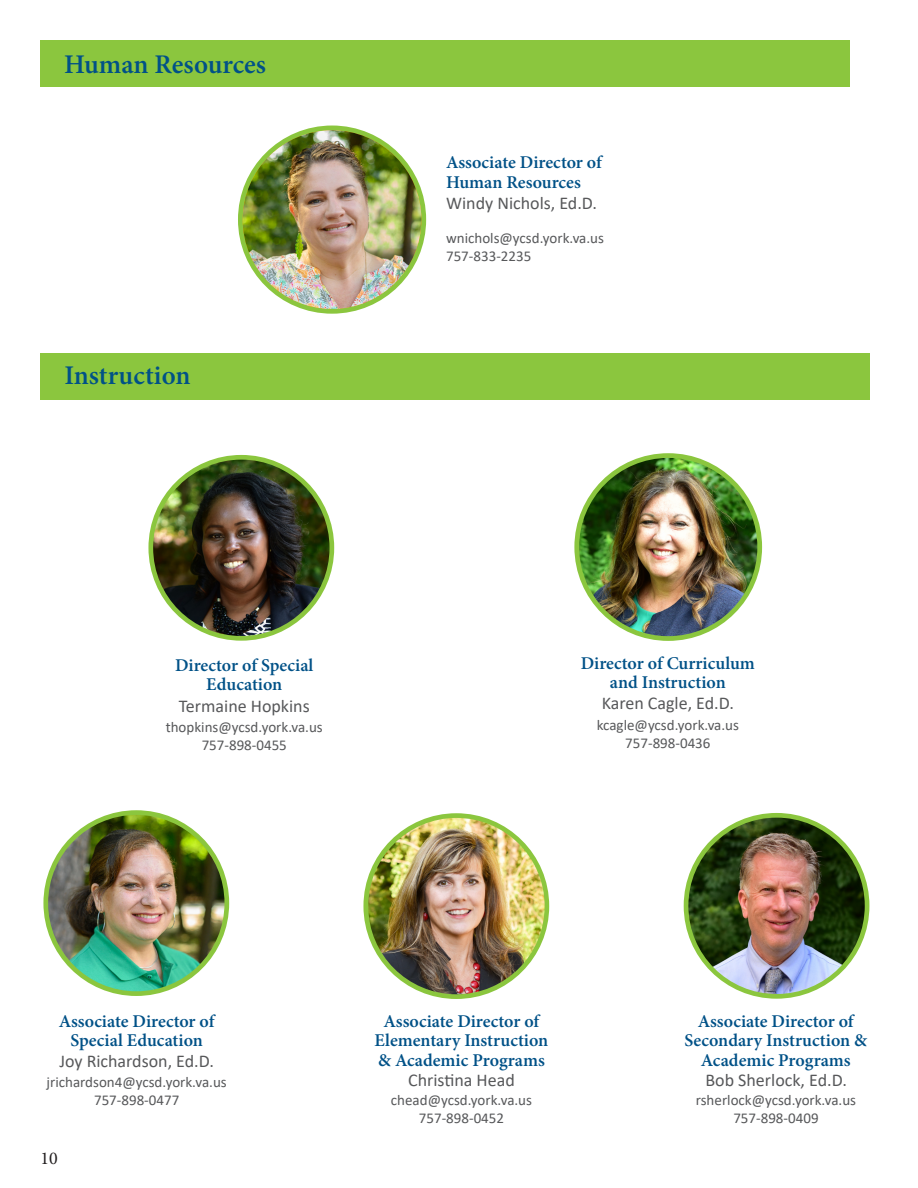
<style>
.page{position:relative;width:918px;height:1188px;background:#fff}
.page>*{position:absolute;margin:0;border:0;box-sizing:border-box;transform-origin:0 0}
.t1{font:600 27px "Minion Pro";color:#005187}
.t2{font:600 18px/19.5px "Minion Pro";color:#005187;text-align:center}
.t3{font:18px "Calibri";color:#57585a}
.t4{font:18px "Minion Pro";color:#231f20}
.t5{font:15px "Calibri";color:#57585a}
</style>
<div class="page">
<div style="left:40px;top:353px;width:830px;height:47px;background:#8bc63e"></div>
<div style="left:40px;top:40px;width:810px;height:47px;background:#8bc63e"></div>
<div style="left:684px;top:813px;width:185px;height:186px;background:#8bc63e;border-radius:50%"></div>
<img style="left:688px;top:818px;width:177px;height:176px;border-radius:88px">
<svg style="left:574px;top:453px;width:188px;height:188px;fill:#8bc63e"></svg>
<img style="left:579px;top:458px;width:178px;height:178px;border-radius:89px">
<svg style="left:363px;top:813px;width:186px;height:186px;fill:#8bc63e"></svg>
<img style="left:368px;top:818px;width:177px;height:176px;border-radius:88px">
<svg style="left:148px;top:455px;width:186px;height:186px;fill:#8bc63e"></svg>
<img style="left:153px;top:460px;width:177px;height:176px;border-radius:88px">
<svg style="left:43px;top:810px;width:186px;height:186px;fill:#8bc63e"></svg>
<img style="left:48px;top:815px;width:177px;height:176px;border-radius:88px">
<svg style="left:238px;top:126px;width:188px;height:188px;fill:#8bc63e"></svg>
<img style="left:243px;top:130px;width:178px;height:179px;border-radius:89px">
<p class="t1" style="left:64px;top:46px;width:204px">Human Resources</p>
<p class="t1" style="left:64px;top:356px;width:128px">Instruction</p>
<p class="t2" style="left:446px;top:152px;width:157px">Associate Director of</p>
<p class="t2" style="left:446px;top:172px;width:136px">Human Resources</p>
<p class="t3" style="left:446px;top:190px;width:153px">Windy Nichols, Ed.D.</p>
<p class="t5" style="left:446px;top:228px;width:159px">wnichols@ycsd.york.va.us</p>
<p class="t5" style="left:446px;top:246px;width:87px">757-833-2235</p>
<p class="t2" style="left:175px;top:655px;width:140px">Director of Special<br>Education</p>
<p class="t3" style="left:179px;top:694px;width:132px">Termaine Hopkins</p>
<p class="t5" style="left:166px;top:717px;width:159px">thopkins@ycsd.york.va.us</p>
<p class="t5" style="left:202px;top:735px;width:87px">757-898-0455</p>
<p class="t2" style="left:581px;top:653px;width:176px">Director of Curriculum and Instruction</p>
<p class="t3" style="left:602px;top:691px;width:134px">Karen Cagle, Ed.D.</p>
<p class="t5" style="left:597px;top:714px;width:144px">kcagle@ycsd.york.va.us</p>
<p class="t5" style="left:625px;top:732px;width:87px">757-898-0436</p>
<p class="t2" style="left:59px;top:1011px;width:157px">Associate Director of<br>Special Education</p>
<p class="t3" style="left:59px;top:1048px;width:156px">Joy Richardson, Ed.D.</p>
<p class="t5" style="left:47px;top:1071px;width:182px">jrichardson4@ycsd.york.va.us</p>
<p class="t5" style="left:94px;top:1089px;width:87px">757-898-0477</p>
<p class="t4" style="left:40px;top:1146px;width:19px">10</p>
<p class="t2" style="left:375px;top:1011px;width:175px">Associate Director of<br>Elementary Instruction &amp; Academic Programs</p>
<p class="t3" style="left:408px;top:1068px;width:108px">Christina Head</p>
<p class="t5" style="left:391px;top:1090px;width:143px">chead@ycsd.york.va.us</p>
<p class="t5" style="left:419px;top:1108px;width:87px">757-898-0452</p>
<p class="t2" style="left:684px;top:1011px;width:184px">Associate Director of<br>Secondary Instruction &amp;<br>Academic Programs</p>
<p class="t3" style="left:705px;top:1068px;width:143px">Bob Sherlock, Ed.D.</p>
<p class="t5" style="left:696px;top:1090px;width:162px">rsherlock@ycsd.york.va.us</p>
<p class="t5" style="left:733px;top:1108px;width:87px">757-898-0409</p>
</div>
